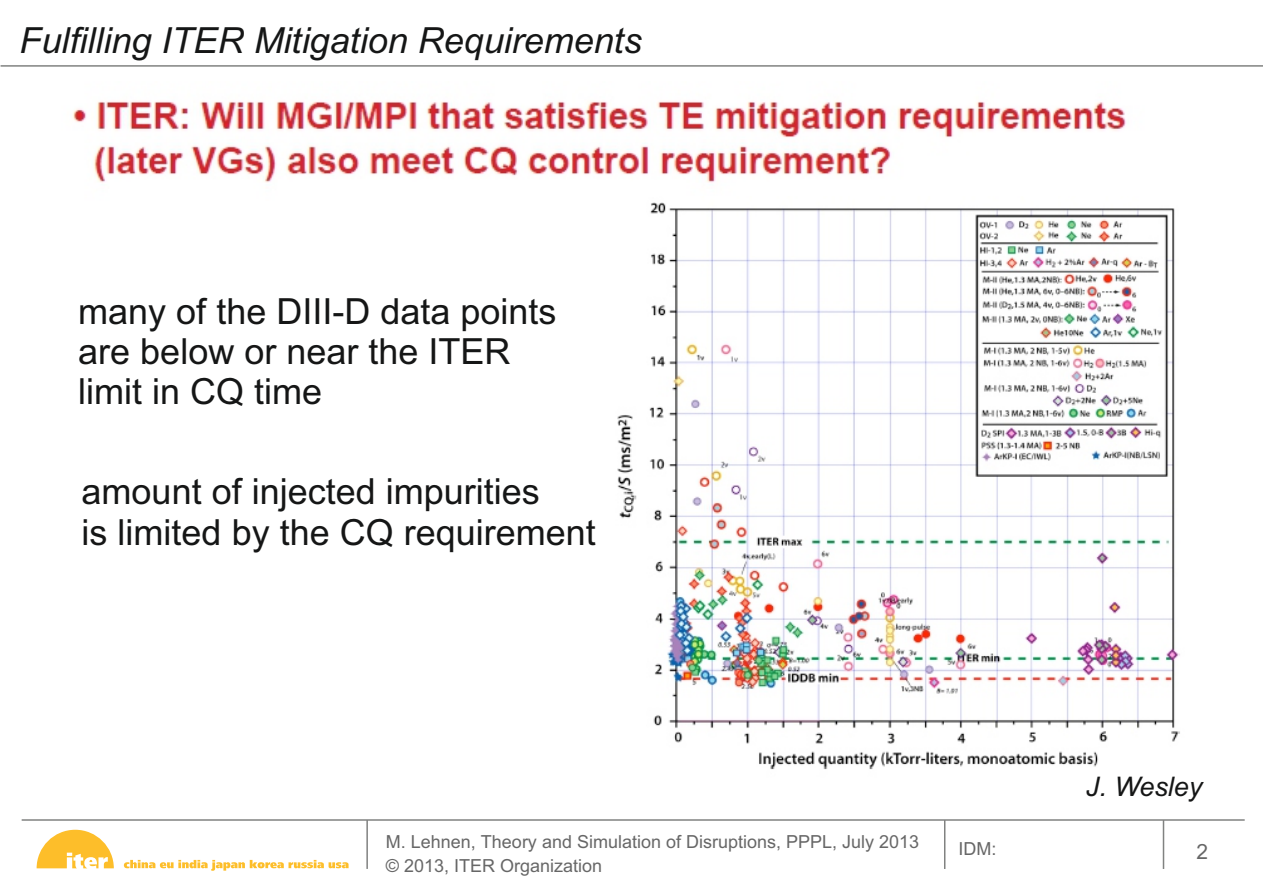
<style>
.page{position:relative;width:1263px;height:893px;background:#fff}
.page>*{position:absolute;margin:0;border:0;box-sizing:border-box;transform-origin:0 0}
.t1{font:36px/40.2px "Arial";color:#151616}
.t2{font:italic 36px "Arial";color:#151616}
.t3{font:italic 27px "Arial";color:#151616}
.t4{font:21px "Arial";color:#676767}
.t5{font:18px/24.2px "Arial";color:#676767}
</style>
<div class="page">
<svg style="left:37px;top:830px;width:77px;height:38px"></svg>
<svg style="left:124px;top:860px;width:225px;height:11px"></svg>
<hr style="left:22px;top:819px;width:1223px;height:2px;background:#818281">
<hr style="left:366px;top:820px;width:2px;height:49px;background:#818281">
<hr style="left:1163px;top:820px;width:1px;height:49px;background:#818281">
<hr style="left:1px;top:65px;width:1262px;height:2px;background:#818281">
<hr style="left:944px;top:820px;width:1px;height:49px;background:#818281">
<img style="left:72px;top:101px;width:1054px;height:82px">
<img style="left:617px;top:202px;width:563px;height:568px">
<p class="t2" style="left:20px;top:26px;width:624px">Fulfilling ITER Mitigation Requirements</p>
<p class="t1" style="left:78px;top:295px;width:480px">many of the DIII-D data points are below or near the ITER limit in CQ time</p>
<p class="t1" style="left:82px;top:475px;width:516px">amount of injected impurities<br>is limited by the CQ requirement</p>
<p class="t3" style="left:1086px;top:776px;width:118px">J. Wesley</p>
<p class="t5" style="left:386px;top:831px;width:535px">M. Lehnen, Theory and Simulation of Disruptions, PPPL, July 2013 © 2013, ITER Organization</p>
<p class="t5" style="left:958px;top:838px;width:39px">IDM:</p>
<p class="t4" style="left:1196px;top:844px;width:13px">2</p>
</div>
